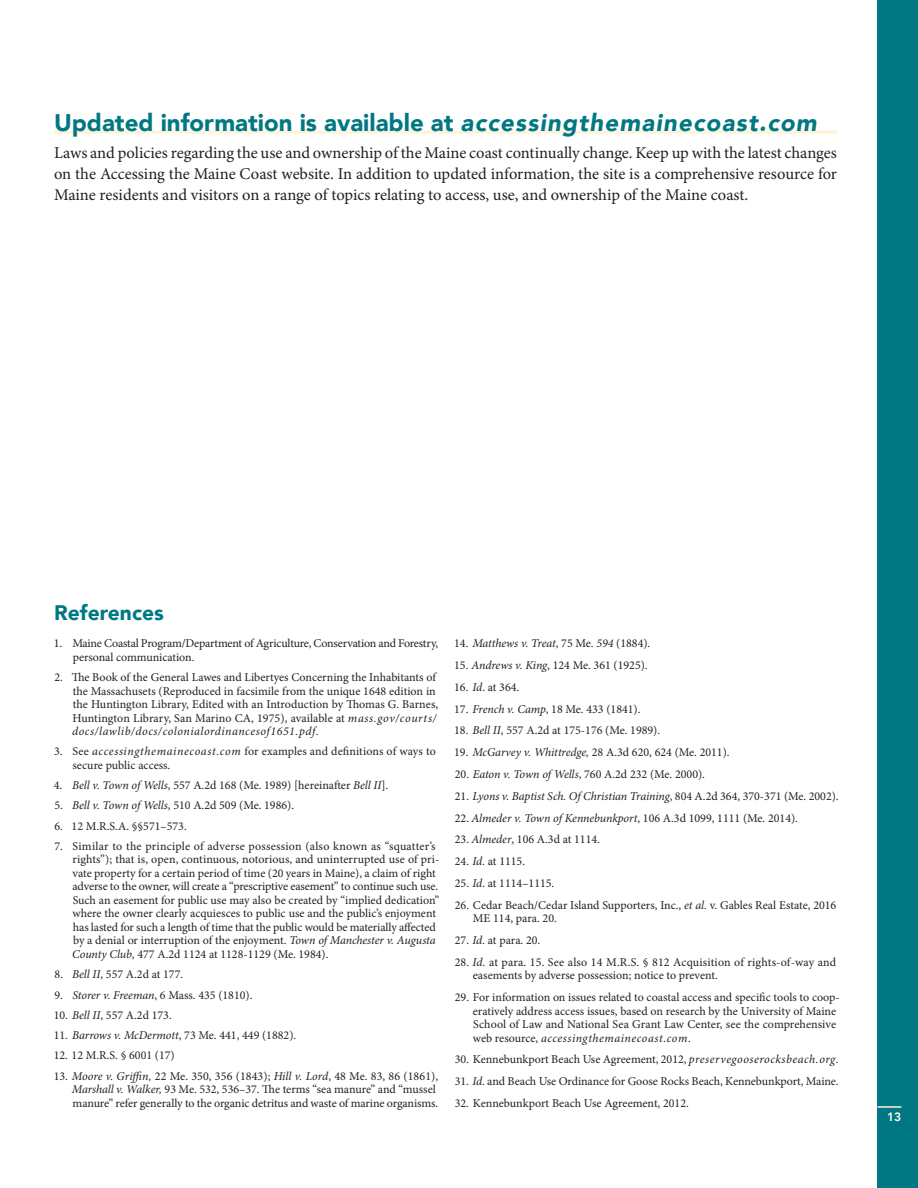
<style>
.page{position:relative;width:918px;height:1188px;background:#fff}
.page>*{position:absolute;margin:0;border:0;box-sizing:border-box;transform-origin:0 0}
.Subheads2{font:900 24px "Avenir";color:#007883}
._1_Col_Text__KO{font:900 21px "Avenir";color:#007883}
._1_column_text{font:16.5px/21px "Minion Pro";letter-spacing:-.005em;color:#231f20;text-align:justify}
.t1{font:12px/13.5px "Minion Pro";color:#231f20}
.t2{font:italic 12px "Minion Pro";letter-spacing:-.01em;color:#231f20}
.t3{font:800 12px "Avenir";color:#fff}
.s1{font-style:italic}
.s2{font-style:normal}
</style>
<div class="page">
<div style="left:877px;top:0;width:41px;height:1188px;background:#007883"></div>
<hr style="left:877px;top:1106px;width:24px;height:2px;background:#fef3d5">
<hr style="left:54px;top:131px;width:783px;height:3px;background:#fef3d5">
<p class="Subheads2" style="left:54px;top:102px;width:764px">Updated information is available at <span class="s1">accessingthemainecoast.com</span></p>
<p class="_1_column_text" style="left:54px;top:142px;width:785px">Laws and policies regarding the use and ownership of the Maine coast continually change. Keep up with the latest changes on the Accessing the Maine Coast website. In addition to updated information, the site is a comprehensive resource for Maine residents and visitors on a range of topics relating to access, use, and ownership of the Maine coast.</p>
<p class="_1_Col_Text__KO" style="left:54px;top:595px;width:111px">References</p>
<p class="t1" style="left:73px;top:637px;width:367px;text-indent:-19px">1. Maine Coastal Program/Department of Agriculture, Conservation and Forestry, personal communication.</p>
<p class="t1" style="left:72px;top:671px;width:368px;text-indent:-18px">2. The Book of the General Lawes and Libertyes Concerning the Inhabitants of the Massachusets (Reproduced in facsimile from the unique 1648 edition in the Huntington Library, Edited with an Introduction by Thomas G. Barnes, Huntington Library, San Marino CA, 1975), available at <span class="s1">mass.gov/courts/ docs/lawlib/docs/colonialordinancesof1651.pdf</span>.</p>
<p class="t1" style="left:72px;top:745px;width:365px;text-indent:-18px">3. See <span class="s1">accessingthemainecoast.com</span> for examples and definitions of ways to secure public access.</p>
<p class="t1" style="left:54px;top:779px;width:336px">4. <span class="s1">Bell v. Town of Wells</span>, 557 A.2d 168 (Me. 1989) [hereinafter <span class="s1">Bell II</span>].</p>
<p class="t1" style="left:54px;top:799px;width:241px">5. <span class="s1">Bell v. Town of Wells</span>, 510 A.2d 509 (Me. 1986).</p>
<p class="t1" style="left:55px;top:819px;width:134px">6. 12 M.R.S.A. §§571–573.</p>
<p class="t1" style="left:72px;top:839px;width:369px;text-indent:-18px">7. Similar to the principle of adverse possession (also known as “squatter’s rights”); that is, open, continuous, notorious, and uninterrupted use of pri&shy;vate property for a certain period of time (20 years in Maine), a claim of right adverse to the owner, will create a “prescriptive easement” to continue such use.<br>Such an easement for public use may also be created by “implied dedication” where the owner clearly acquiesces to public use and the public’s enjoyment has lasted for such a length of time that the public would be materially affected by a denial or interruption of the enjoyment. <span class="s1">Town of Manchester v. Augusta County Club</span>, 477 A.2d 1124 at 1128-1129 (Me. 1984).</p>
<p class="t1" style="left:55px;top:968px;width:130px">8. <span class="s1">Bell II</span>, 557 A.2d at 177.</p>
<p class="t1" style="left:55px;top:988px;width:199px">9. <span class="s1">Storer v. Freeman</span>, 6 Mass. 435 (1810).</p>
<p class="t1" style="left:54px;top:1008px;width:120px">10. <span class="s1">Bell II</span>, 557 A.2d 173.</p>
<p class="t1" style="left:54px;top:1029px;width:244px">11. <span class="s1">Barrows v. McDermott</span>, 73 Me. 441, 449 (1882).</p>
<p class="t1" style="left:54px;top:1049px;width:123px">12. 12 M.R.S. § 6001 (17)</p>
<p class="t1" style="left:72px;top:1069px;width:368px;text-indent:-18px">13. <span class="s1">Moore v. Griffin,</span> 22 Me. 350, 356 (1843); <span class="s1">Hill v. Lord</span>, 48 Me. 83, 86 (1861),<br><span class="s1">Marshall v. Walker,</span> 93 Me. 532, 536–37. The terms “sea manure” and “mussel manure” refer generally to the organic detritus and waste of marine organisms.</p>
<p class="t2" style="left:454px;top:635px;width:198px"><span class="s2">14.</span> Matthews v. Treat<span class="s2">, 75 Me.</span> 594 <span class="s2">(1884).</span></p>
<p class="t1" style="left:454px;top:659px;width:195px">15. <span class="s1">Andrews v. King</span>, 124 Me. 361 (1925).</p>
<p class="t1" style="left:454px;top:680px;width:67px">16. <span class="s1">Id</span>. at 364.</p>
<p class="t1" style="left:454px;top:702px;width:188px">17. <span class="s1">French v. Camp</span>, 18 Me. 433 (1841).</p>
<p class="t1" style="left:454px;top:724px;width:208px">18. <span class="s1">Bell II</span>, 557 A.2d at 175-176 (Me. 1989).</p>
<p class="t1" style="left:454px;top:746px;width:277px">19. <span class="s1">McGarvey v. Whittredge,</span> 28 A.3d 620, 624 (Me. 2011).</p>
<p class="t1" style="left:455px;top:768px;width:252px">20. <span class="s1">Eaton v. Town of Wells</span>, 760 A.2d 232 (Me. 2000).</p>
<p class="t2" style="left:455px;top:788px;width:385px"><span class="s2">21.</span> Lyons v. Baptist Sch. Of Christian Training<span class="s2">, 804 A.2d 364, 370-371 (Me. 2002).</span></p>
<p class="t1" style="left:455px;top:811px;width:345px">22. <span class="s1">Almeder v. Town of Kennebunkport</span>, 106 A.3d 1099, 1111 (Me. 2014).</p>
<p class="t1" style="left:455px;top:833px;width:147px">23. <span class="s1">Almeder</span>, 106 A.3d at 1114.</p>
<p class="t1" style="left:455px;top:855px;width:72px">24. <span class="s1">Id.</span> at 1115.</p>
<p class="t1" style="left:455px;top:876px;width:101px">25. <span class="s1">Id</span>. at 1114–1115.</p>
<p class="t1" style="left:473px;top:898px;width:365px;text-indent:-18px">26. Cedar Beach/Cedar Island Supporters, Inc., <span class="s1">et al.</span> v. Gables Real Estate, 2016<br>ME 114, para. 20.</p>
<p class="t1" style="left:455px;top:934px;width:87px">27. <span class="s1">Id.</span> at para. 20.</p>
<p class="t1" style="left:473px;top:955px;width:365px;text-indent:-18px">28. <span class="s1">Id.</span> at para. 15. See also 14 M.R.S. § 812 Acquisition of rights-of-way and easements by adverse possession; notice to prevent.</p>
<p class="t1" style="left:473px;top:991px;width:369px;text-indent:-18px">29. For information on issues related to coastal access and specific tools to coop&shy;eratively address access issues, based on research by the University of Maine School of Law and National Sea Grant Law Center, see the comprehensive web resource, <span class="s1">accessingthemainecoast.com</span>.</p>
<p class="t1" style="left:455px;top:1053px;width:385px">30. Kennebunkport Beach Use Agreement, 2012, <span class="s1">preservegooserocksbeach.org</span>.</p>
<p class="t1" style="left:455px;top:1075px;width:385px">31. <span class="s1">Id</span>. and Beach Use Ordinance for Goose Rocks Beach, Kennebunkport, Maine.</p>
<p class="t1" style="left:455px;top:1096px;width:236px">32. Kennebunkport Beach Use Agreement, 2012.</p>
<p class="t3" style="left:887px;top:1108px;width:16px">13</p>
</div>
